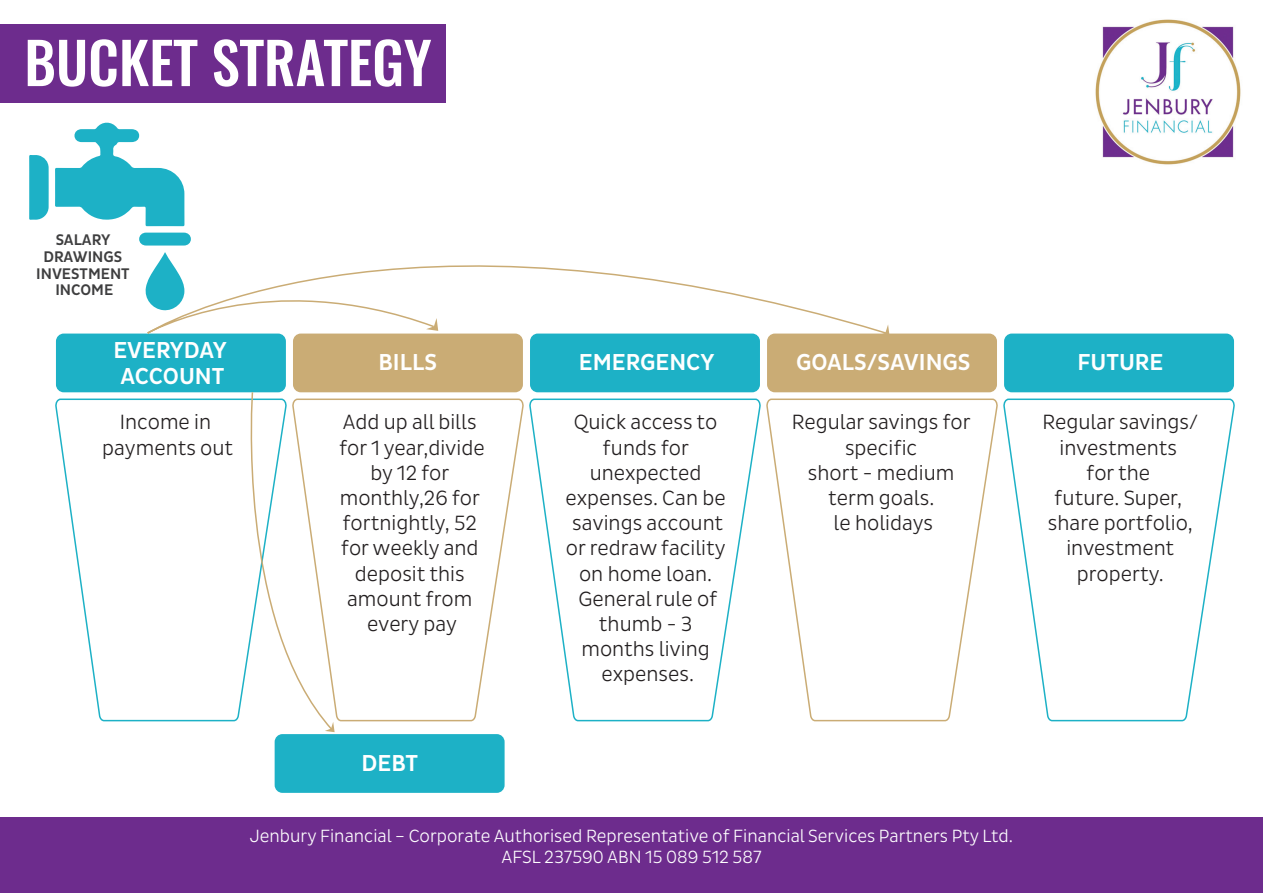
<style>
.page{position:relative;width:1263px;height:893px;background:#fff}
.page>*{position:absolute;margin:0;border:0;box-sizing:border-box;transform-origin:0 0}
.t1{font:500 57.15px "Oswald";color:#fff}
.t2{font:500 23.55px/25.2px "Pluto Sans Cond";color:#fff;text-align:center}
.t3{font:300 21px/25.2px "Pluto Sans Cond";color:#231f20;text-align:center}
.t4{font:300 18px/21.6px "Pluto Sans Cond";color:#fff;text-align:center}
.t5{font:500 15.6px/16.8px "Pluto Sans Cond";color:#3e3e3f;text-align:center}
</style>
<div class="page">
<div style="left:0;top:817px;width:1263px;height:76px;background:#6d2c8d"></div>
<img style="left:1095px;top:19px;width:146px;height:146px">
<div style="left:0;top:24px;width:446px;height:79px;background:#6d2c8d"></div>
<svg style="left:55px;top:398px;width:181px;height:324px"></svg>
<div style="left:56px;top:334px;width:230px;height:58px;background:#1db1c6;border-radius:8px"></div>
<svg style="left:335px;top:398px;width:188px;height:324px"></svg>
<div style="left:293px;top:334px;width:230px;height:58px;background:#caac75;border-radius:8px"></div>
<svg style="left:529px;top:398px;width:231px;height:324px"></svg>
<div style="left:530px;top:334px;width:230px;height:58px;background:#1db1c6;border-radius:8px"></div>
<svg style="left:766px;top:398px;width:231px;height:324px"></svg>
<div style="left:767px;top:334px;width:230px;height:58px;background:#caac75;border-radius:8px"></div>
<svg style="left:1003px;top:398px;width:231px;height:324px"></svg>
<div style="left:1004px;top:334px;width:230px;height:58px;background:#1db1c6;border-radius:8px"></div>
<svg style="left:236px;top:391px;width:99px;height:341px"></svg>
<svg style="left:146px;top:190px;width:732px;height:145px"></svg>
<svg style="left:878px;top:325px;width:12px;height:9px"></svg>
<div style="left:275px;top:734px;width:230px;height:59px;background:#1db1c6;border-radius:8px"></div>
<svg style="left:55px;top:122px;width:129px;height:104px"></svg>
<svg style="left:145px;top:252px;width:39px;height:59px"></svg>
<svg style="left:29px;top:155px;width:20px;height:65px"></svg>
<svg style="left:139px;top:233px;width:52px;height:13px"></svg>
<h1 class="t1" style="left:24px;top:23px;width:409px">BUCKET STRATEGY</h1>
<p class="t5" style="left:36px;top:232px;width:95px">SALARY<br>DRAWINGS<br>INVESTMENT<br>INCOME</p>
<p class="t2" style="left:113px;top:338px;width:115px">EVERYDAY<br>ACCOUNT</p>
<p class="t2" style="left:378px;top:350px;width:60px">BILLS</p>
<p class="t2" style="left:579px;top:350px;width:137px">EMERGENCY</p>
<p class="t2" style="left:796px;top:350px;width:176px">GOALS/SAVINGS</p>
<p class="t2" style="left:1077px;top:350px;width:87px">FUTURE</p>
<p class="t3" style="left:102px;top:410px;width:133px">Income in payments out</p>
<p class="t3" style="left:339px;top:410px;width:147px">Add up all bills for 1 year,divide by 12 for monthly,26 for fortnightly, 52 for weekly and deposit this amount from every pay</p>
<p class="t3" style="left:566px;top:410px;width:162px">Quick access to funds for unexpected expenses. Can be savings account or redraw facility on home loan.<br>General rule of thumb - 3 months living expenses.</p>
<p class="t3" style="left:792px;top:410px;width:180px">Regular savings for specific<br>short - medium term goals.<br>le holidays</p>
<p class="t3" style="left:1043px;top:410px;width:157px">Regular savings/ investments<br>for the<br>future. Super, share portfolio, investment property.</p>
<p class="t2" style="left:362px;top:751px;width:58px">DEBT</p>
<p class="t4" style="left:250px;top:825px;width:765px">Jenbury Financial – Corporate Authorised Representative of Financial Services Partners Pty Ltd.<br>AFSL 237590 ABN 15 089 512 587</p>
</div>
